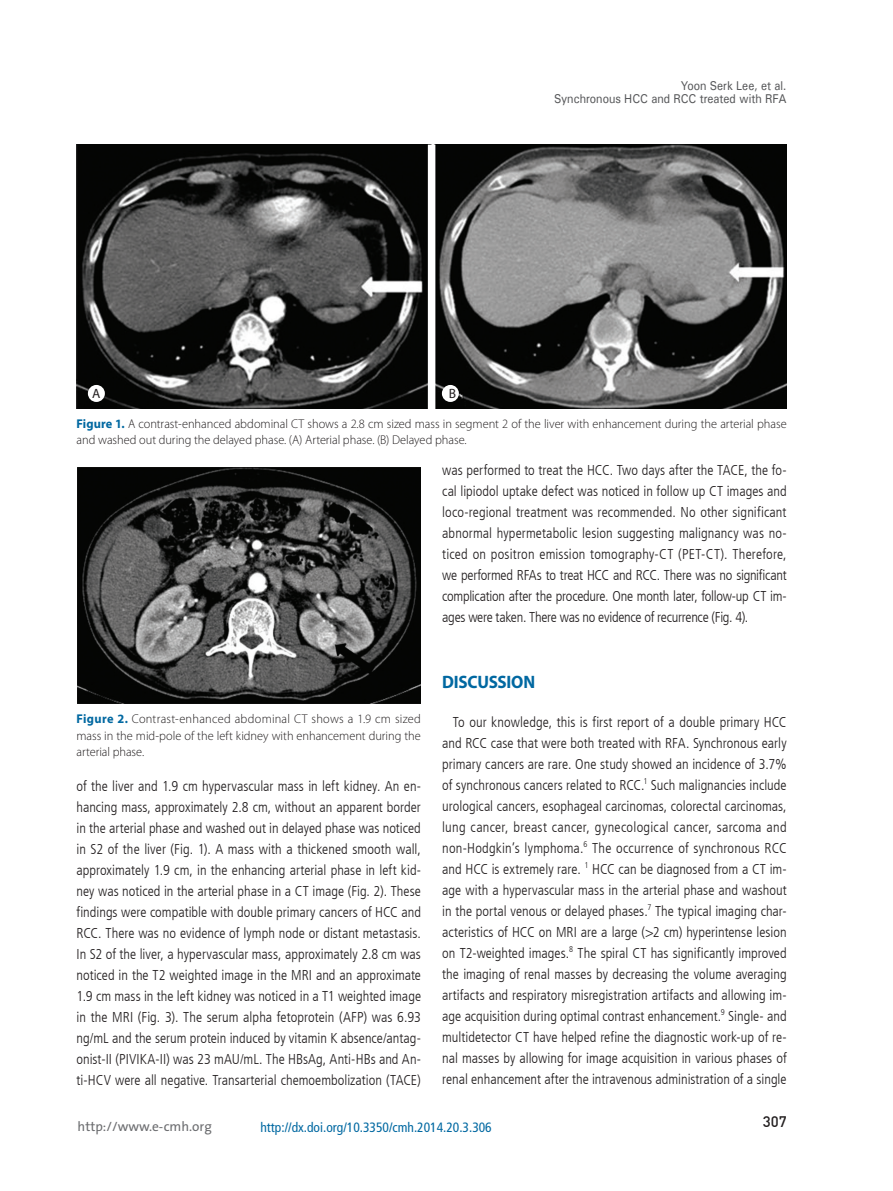
<style>
.page{position:relative;width:893px;height:1191px;background:#fff}
.page>*{position:absolute;margin:0;border:0;box-sizing:border-box;transform-origin:0 0}
.파랑제목-s{font:700 18px "Myriad Pro";letter-spacing:-.015em;color:#0168a1;scale:.95 1}
.t1{font:15px "Dinmed";color:#231f20}
.본문_영문_-s{font:300 condensed 14.25px/21px "Frutiger LT";color:#231f20;text-align:justify}
.t2{font:condensed 13.5px "Frutiger LT";color:#0168a1}
.t3{font:13.5px "The Sans";color:#6c6d70}
.표머리-s{font:13.5px "Myriad Pro";color:#231f20}
.표와그림제목-s{font:300 12.75px/16.5px "Myriad Pro";letter-spacing:-.005em;color:#231f20;text-align:justify}
.t4{font:500 12.75px/13.5px "Univers";letter-spacing:-.005em;color:#57585a;text-align:right;scale:.88 1}
.본문_영문_-s-2{font:300 condensed 8.25px "Frutiger LT";color:#231f20}
.s1{font-weight:700;color:#0168a1}
</style>
<div class="page">
<img style="left:77px;top:468px;width:344px;height:236px">
<img style="left:77px;top:145px;width:710px;height:263px">
<div style="left:442px;top:385px;width:17px;height:17px;background:#fff;border-radius:50%"></div>
<div style="left:88px;top:385px;width:17px;height:17px;background:#fff;border-radius:50%"></div>
<div style="left:428px;top:145px;width:7px;height:265px;background:#fff"></div>
<p class="t4" style="left:554px;top:78px;width:266px">Yoon Serk Lee, et al.<br>Synchronous HCC and RCC treated with RFA</p>
<p class="표머리-s" style="left:92px;top:385px;width:10px">A</p>
<p class="표머리-s" style="left:449px;top:385px;width:9px">B</p>
<p class="표와그림제목-s" style="left:77px;top:415px;width:712px"><span class="s1">Figure 1.</span> A contrast-enhanced abdominal CT shows a 2.8 cm sized mass in segment 2 of the liver with enhancement during the arterial phase and washed out during the delayed phase. (A) Arterial phase. (B) Delayed phase.</p>
<p class="표와그림제목-s" style="left:77px;top:711px;width:346px"><span class="s1">Figure 2.</span> Contrast-enhanced abdominal CT shows a 1.9 cm sized mass in the mid-pole of the left kidney with enhancement during the arterial phase.</p>
<p class="본문_영문_-s" style="left:77px;top:775px;width:346px">of the liver and 1.9 cm hypervascular mass in left kidney. An en&shy;hancing mass, approximately 2.8 cm, without an apparent border in the arterial phase and washed out in delayed phase was noticed in S2 of the liver (Fig. 1). A mass with a thickened smooth wall, approximately 1.9 cm, in the enhancing arterial phase in left kid&shy;ney was noticed in the arterial phase in a CT image (Fig. 2). These findings were compatible with double primary cancers of HCC and RCC. There was no evidence of lymph node or distant metastasis.<br>In S2 of the liver, a hypervascular mass, approximately 2.8 cm was noticed in the T2 weighted image in the MRI and an approximate 1.9 cm mass in the left kidney was noticed in a T1 weighted image in the MRI (Fig. 3). The serum alpha fetoprotein (AFP) was 6.93 ng/mL and the serum protein induced by vitamin K absence/antag&shy;onist-II (PIVIKA-II) was 23 mAU/mL. The HBsAg, Anti-HBs and An&shy;ti-HCV were all negative. Transarterial chemoembolization (TACE)</p>
<p class="본문_영문_-s" style="left:442px;top:460px;width:346px">was performed to treat the HCC. Two days after the TACE, the fo&shy;cal lipiodol uptake defect was noticed in follow up CT images and loco-regional treatment was recommended. No other significant abnormal hypermetabolic lesion suggesting malignancy was no&shy;ticed on positron emission tomography-CT (PET-CT). Therefore, we performed RFAs to treat HCC and RCC. There was no significant complication after the procedure. One month later, follow-up CT im&shy;ages were taken. There was no evidence of recurrence (Fig. 4).</p>
<p class="파랑제목-s" style="left:442px;top:670px;width:99px">DISCUSSION</p>
<p class="본문_영문_-s" style="left:442px;top:712px;width:346px;text-indent:11px">To our knowledge, this is first report of a double primary HCC and RCC case that were both treated with RFA. Synchronous early primary cancers are rare. One study showed an incidence of 3.7% of synchronous cancers related to RCC. Such malignancies include</p>
<p class="본문_영문_-s-2" style="left:643px;top:776px;width:5px">1</p>
<p class="본문_영문_-s" style="left:442px;top:796px;width:346px">urological cancers, esophageal carcinomas, colorectal carcinomas, lung cancer, breast cancer, gynecological cancer, sarcoma and non-Hodgkin’s lymphoma.</p>
<p class="본문_영문_-s-2" style="left:583px;top:839px;width:5px">6</p>
<p class="본문_영문_-s" style="left:592px;top:838px;width:196px">The occurrence of synchronous RCC</p>
<p class="본문_영문_-s" style="left:442px;top:859px;width:140px">and HCC is extremely rare.</p>
<p class="본문_영문_-s-2" style="left:584px;top:860px;width:5px">1</p>
<p class="본문_영문_-s" style="left:442px;top:859px;width:346px;text-indent:150px">HCC can be diagnosed from a CT im&shy;age with a hypervascular mass in the arterial phase and washout in the portal venous or delayed phases.</p>
<p class="본문_영문_-s-2" style="left:647px;top:902px;width:5px">7</p>
<p class="본문_영문_-s" style="left:442px;top:901px;width:346px;text-indent:213px">The typical imaging char&shy;acteristics of HCC on MRI are a large (&gt;2 cm) hyperintense lesion on T2-weighted images.</p>
<p class="본문_영문_-s-2" style="left:569px;top:944px;width:5px">8</p>
<p class="본문_영문_-s" style="left:442px;top:943px;width:346px;text-indent:135px">The spiral CT has significantly improved the imaging of renal masses by decreasing the volume averaging artifacts and respiratory misregistration artifacts and allowing im&shy;age acquisition during optimal contrast enhancement.</p>
<p class="본문_영문_-s-2" style="left:721px;top:1007px;width:5px">9</p>
<p class="본문_영문_-s" style="left:442px;top:1006px;width:346px;text-indent:286px">Single- and multidetector CT have helped refine the diagnostic work-up of re&shy;nal masses by allowing for image acquisition in various phases of renal enhancement after the intravenous administration of a single</p>
<p class="t3" style="left:78px;top:1115px;width:136px">http://www.e-cmh.org</p>
<p class="t2" style="left:260px;top:1119px;width:233px">http://dx.doi.org/10.3350/cmh.2014.20.3.306</p>
<p class="t1" style="left:763px;top:1112px;width:25px">307</p>
</div>
